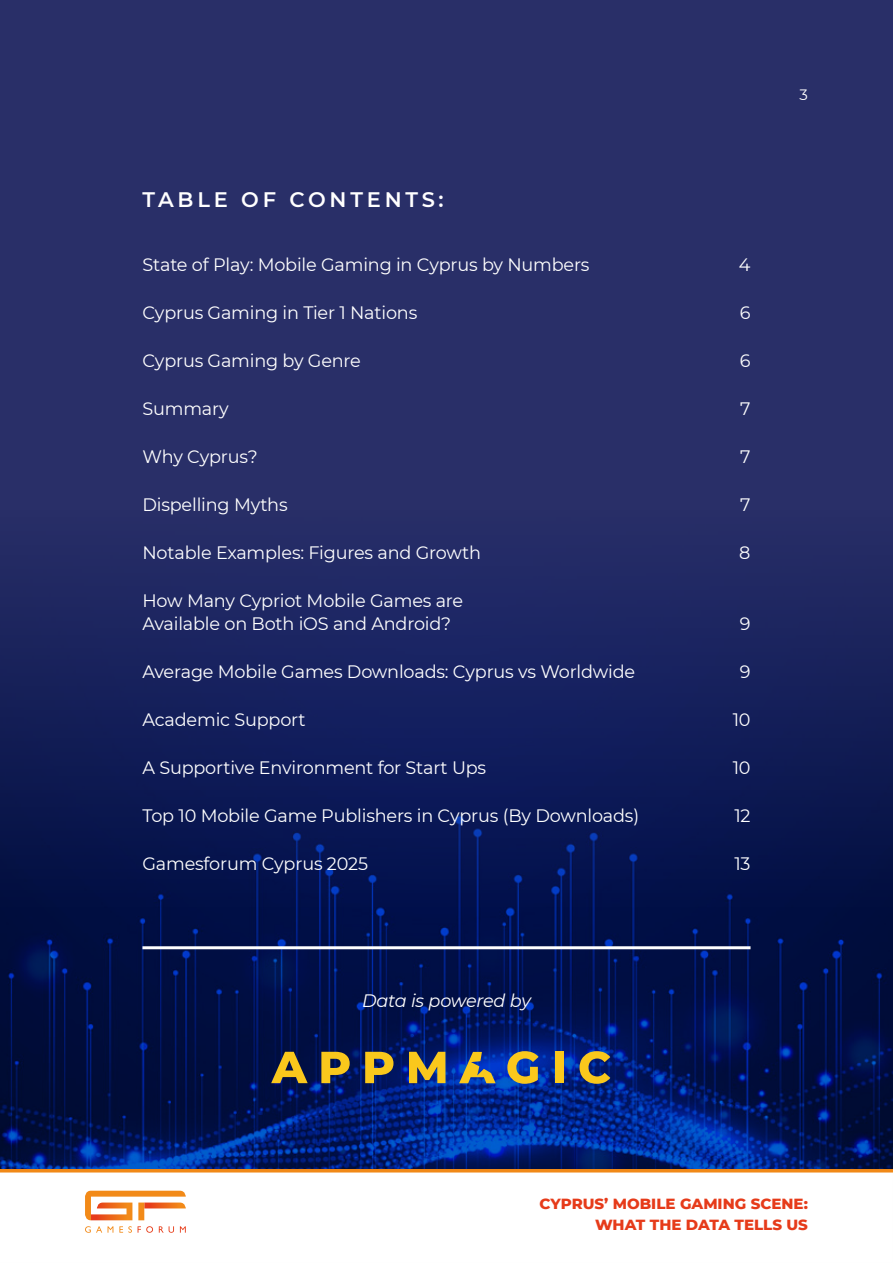
<style>
.page{position:relative;width:893px;height:1263px;background:#fff}
.page>*{position:absolute;margin:0;border:0;box-sizing:border-box;transform-origin:0 0}
.t1{font:600 21px "Montserrat";letter-spacing:.18em;color:#fff}
.t2{font:18px/22.5px "Montserrat";letter-spacing:-.01em;color:#fff}
.t3{font:italic 18px "Montserrat";letter-spacing:-.01em;color:#fff}
.t4{font:800 15px/21px "Montserrat";color:#e63b1a;text-align:right}
.t5{font:15px "Montserrat";color:#fff}
</style>
<div class="page">
<svg style="left:0;top:1168px;width:893px;height:65px"></svg>
<div style="left:0;top:0;width:893px;height:1168px;background:#292f68"></div>
<img style="left:0;top:607px;width:893px;height:561px">
<hr style="left:142px;top:946px;width:608px;height:3px;background:#fff">
<svg style="left:507px;top:1051px;width:32px;height:33px"></svg>
<svg style="left:271px;top:1052px;width:37px;height:31px"></svg>
<svg style="left:321px;top:1052px;width:29px;height:31px"></svg>
<svg style="left:365px;top:1052px;width:28px;height:31px"></svg>
<svg style="left:409px;top:1052px;width:36px;height:31px"></svg>
<svg style="left:459px;top:1052px;width:37px;height:31px"></svg>
<div style="left:555px;top:1052px;width:9px;height:31px;background:#fac81c"></div>
<svg style="left:579px;top:1051px;width:31px;height:33px"></svg>
<svg style="left:85px;top:1226px;width:17px;height:7px"></svg>
<svg style="left:108px;top:1226px;width:5px;height:7px"></svg>
<svg style="left:119px;top:1226px;width:13px;height:7px"></svg>
<svg style="left:138px;top:1226px;width:15px;height:7px"></svg>
<svg style="left:159px;top:1226px;width:15px;height:7px"></svg>
<svg style="left:180px;top:1226px;width:6px;height:7px"></svg>
<svg style="left:85px;top:1191px;width:101px;height:29px"></svg>
<p class="t1" style="left:142px;top:184px;width:303px">TABLE OF CONTENTS:</p>
<p class="t2" style="left:142px;top:253px;width:449px">State of Play: Mobile Gaming in Cyprus by Numbers</p>
<p class="t2" style="left:739px;top:253px;width:13px">4</p>
<p class="t2" style="left:142px;top:301px;width:276px">Cyprus Gaming in Tier 1 Nations</p>
<p class="t2" style="left:740px;top:301px;width:12px">6</p>
<p class="t2" style="left:142px;top:349px;width:220px">Cyprus Gaming by Genre</p>
<p class="t2" style="left:740px;top:349px;width:12px">6</p>
<p class="t2" style="left:142px;top:397px;width:88px">Summary</p>
<p class="t2" style="left:740px;top:397px;width:12px">7</p>
<p class="t2" style="left:142px;top:445px;width:117px">Why Cyprus?</p>
<p class="t2" style="left:740px;top:445px;width:12px">7</p>
<p class="t2" style="left:142px;top:493px;width:147px">Dispelling Myths</p>
<p class="t2" style="left:740px;top:493px;width:12px">7</p>
<p class="t2" style="left:142px;top:541px;width:340px">Notable Examples: Figures and Growth</p>
<p class="t2" style="left:739px;top:541px;width:13px">8</p>
<p class="t2" style="left:142px;top:589px;width:322px">How Many Cypriot Mobile Games are<br>Available on Both iOS and Android?</p>
<p class="t2" style="left:740px;top:612px;width:12px">9</p>
<p class="t2" style="left:142px;top:660px;width:494px">Average Mobile Games Downloads: Cyprus vs Worldwide</p>
<p class="t2" style="left:740px;top:660px;width:12px">9</p>
<p class="t2" style="left:142px;top:708px;width:165px">Academic Support</p>
<p class="t2" style="left:733px;top:708px;width:19px">10</p>
<p class="t2" style="left:142px;top:756px;width:345px">A Supportive Environment for Start Ups</p>
<p class="t2" style="left:733px;top:756px;width:19px">10</p>
<p class="t2" style="left:142px;top:804px;width:498px">Top 10 Mobile Game Publishers in Cyprus (By Downloads)</p>
<p class="t2" style="left:734px;top:804px;width:18px">12</p>
<p class="t2" style="left:142px;top:852px;width:227px">Gamesforum Cyprus 2025</p>
<p class="t2" style="left:734px;top:852px;width:18px">13</p>
<p class="t3" style="left:362px;top:988px;width:170px">Data is powered by</p>
<p class="t5" style="left:799px;top:84px;width:10px">3</p>
<p class="t4" style="left:539px;top:1192px;width:270px">CYPRUS’ MOBILE GAMING SCENE:<br>WHAT THE DATA TELLS US</p>
</div>
